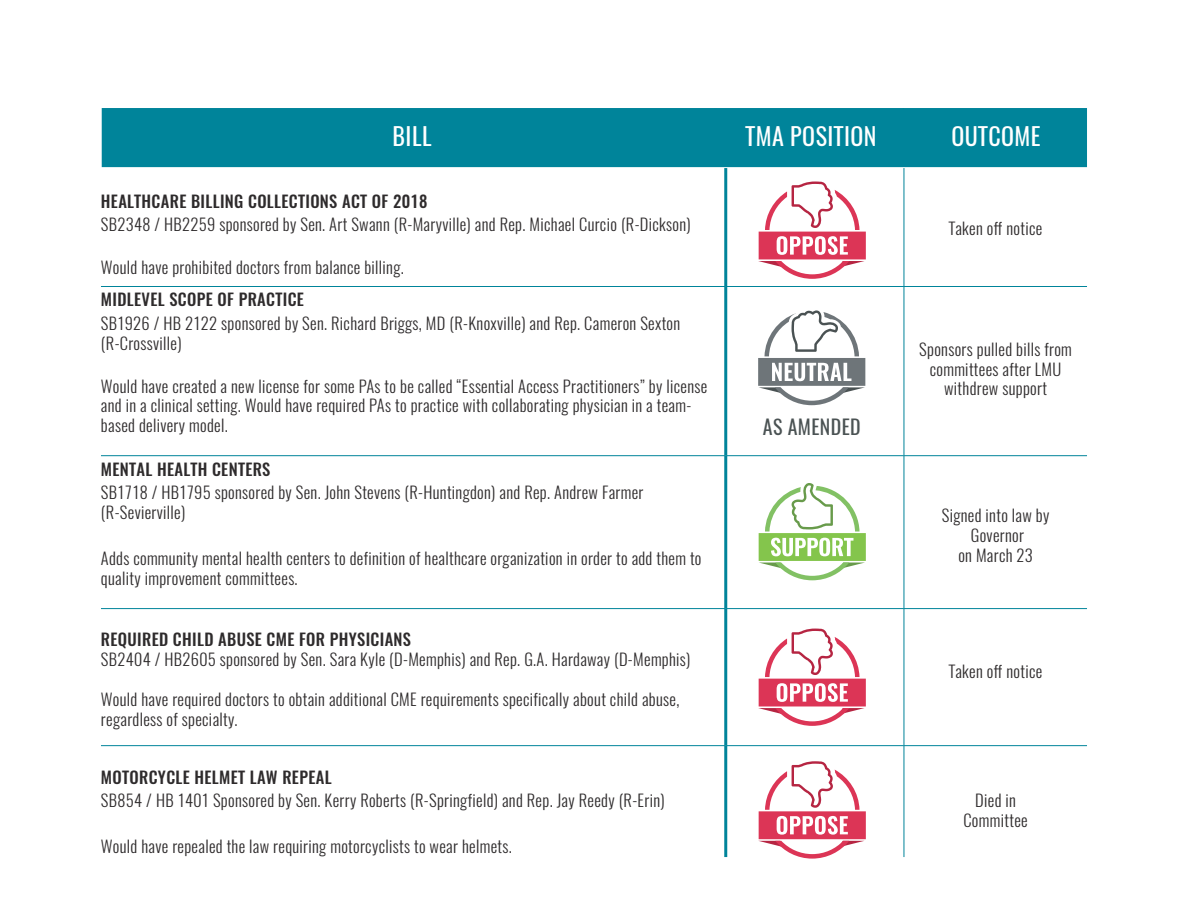
<style>
.page{position:relative;width:1188px;height:918px;background:#fff}
.page>*{position:absolute;margin:0;border:0;box-sizing:border-box;transform-origin:0 0}
.t1{font:24px "Oswald";letter-spacing:.02em;color:#fff}
.t2{font:19.95px "Oswald";letter-spacing:.02em;color:#4a5253}
.t3{font:300 16.5px/19.8px "Oswald";letter-spacing:.02em;color:#2e2b2c}
.t4{font:500 16.5px "Oswald";letter-spacing:.02em;color:#2e2b2c}
</style>
<div class="page">
<hr style="left:724px;top:168px;width:3px;height:118px;background:#00849a">
<hr style="left:724px;top:287px;width:3px;height:169px;background:#00849a">
<hr style="left:724px;top:456px;width:3px;height:152px;background:#00849a">
<hr style="left:724px;top:609px;width:3px;height:136px;background:#00849a">
<hr style="left:724px;top:746px;width:3px;height:111px;background:#00849a">
<hr style="left:904px;top:168px;width:1px;height:118px;background:#00849a">
<hr style="left:101px;top:286px;width:625px;height:1px;background:#00849a">
<hr style="left:726px;top:286px;width:178px;height:1px;background:#00849a">
<hr style="left:904px;top:286px;width:183px;height:1px;background:#00849a">
<hr style="left:904px;top:287px;width:1px;height:169px;background:#00849a">
<hr style="left:101px;top:455px;width:625px;height:1px;background:#00849a">
<hr style="left:726px;top:455px;width:178px;height:1px;background:#00849a">
<hr style="left:904px;top:455px;width:183px;height:1px;background:#00849a">
<hr style="left:904px;top:456px;width:1px;height:152px;background:#00849a">
<hr style="left:101px;top:608px;width:625px;height:1px;background:#00849a">
<hr style="left:726px;top:608px;width:178px;height:1px;background:#00849a">
<hr style="left:904px;top:608px;width:183px;height:1px;background:#00849a">
<hr style="left:904px;top:609px;width:1px;height:136px;background:#00849a">
<hr style="left:101px;top:745px;width:625px;height:1px;background:#00849a">
<hr style="left:726px;top:745px;width:178px;height:1px;background:#00849a">
<hr style="left:904px;top:745px;width:183px;height:1px;background:#00849a">
<hr style="left:904px;top:746px;width:1px;height:111px;background:#00849a">
<div style="left:102px;top:108px;width:985px;height:59px;background:#00849a"></div>
<hr style="left:714px;top:109px;width:3px;height:57px;background:#00849a">
<hr style="left:903px;top:108px;width:1px;height:58px;background:#00849a">
<svg style="left:758px;top:181px;width:108px;height:98px"></svg>
<svg style="left:758px;top:629px;width:108px;height:97px"></svg>
<svg style="left:759px;top:483px;width:107px;height:97px"></svg>
<svg style="left:758px;top:761px;width:108px;height:98px"></svg>
<svg style="left:758px;top:310px;width:107px;height:95px"></svg>
<h1 class="t1" style="left:393px;top:115px;width:41px">BILL</h1>
<h1 class="t1" style="left:746px;top:115px;width:132px">TMA POSITION</h1>
<h1 class="t1" style="left:951px;top:115px;width:91px">OUTCOME</h1>
<p class="t4" style="left:101px;top:192px;width:328px">HEALTHCARE BILLING COLLECTIONS ACT OF 2018</p>
<p class="t3" style="left:101px;top:213px;width:591px">SB2348 / HB2259 sponsored by Sen. Art Swann (R-Maryville) and Rep. Michael Curcio (R-Dickson)</p>
<p class="t3" style="left:101px;top:256px;width:304px">Would have prohibited doctors from balance billing.</p>
<p class="t4" style="left:101px;top:291px;width:204px">MIDLEVEL SCOPE OF PRACTICE</p>
<p class="t3" style="left:101px;top:311px;width:581px">SB1926 / HB 2122 sponsored by Sen. Richard Briggs, MD (R-Knoxville) and Rep. Cameron Sexton (R-Crossville)</p>
<p class="t3" style="left:101px;top:374px;width:608px">Would have created a new license for some PAs to be called “Essential Access Practitioners” by license and in a clinical setting. Would have required PAs to practice with collaborating physician in a team&shy;based delivery model.</p>
<p class="t4" style="left:101px;top:460px;width:171px">MENTAL HEALTH CENTERS</p>
<p class="t3" style="left:101px;top:480px;width:544px">SB1718 / HB1795 sponsored by Sen. John Stevens (R-Huntingdon) and Rep. Andrew Farmer (R-Sevierville)</p>
<p class="t3" style="left:101px;top:547px;width:602px">Adds community mental health centers to definition of healthcare organization in order to add them to quality improvement committees.</p>
<p class="t4" style="left:101px;top:631px;width:312px">REQUIRED CHILD ABUSE CME FOR PHYSICIANS</p>
<p class="t3" style="left:101px;top:648px;width:591px">SB2404 / HB2605 sponsored by Sen. Sara Kyle (D-Memphis) and Rep. G.A. Hardaway (D-Memphis)</p>
<p class="t3" style="left:101px;top:687px;width:580px">Would have required doctors to obtain additional CME requirements specifically about child abuse, regardless of specialty.</p>
<p class="t4" style="left:101px;top:768px;width:232px">MOTORCYCLE HELMET LAW REPEAL</p>
<p class="t3" style="left:101px;top:788px;width:565px">SB854 / HB 1401 Sponsored by Sen. Kerry Roberts (R-Springfield) and Rep. Jay Reedy (R-Erin)</p>
<p class="t3" style="left:101px;top:835px;width:412px">Would have repealed the law requiring motorcyclists to wear helmets.</p>
<p class="t2" style="left:763px;top:409px;width:99px">AS AMENDED</p>
<p class="t3" style="left:949px;top:217px;width:95px">Taken off notice</p>
<p class="t3" style="left:919px;top:337px;width:154px;text-align:center">Sponsors pulled bills from committees after LMU withdrew support</p>
<p class="t3" style="left:942px;top:504px;width:109px;text-align:center">Signed into law by<br>Governor<br>on March 23</p>
<p class="t3" style="left:949px;top:659px;width:95px">Taken off notice</p>
<p class="t3" style="left:963px;top:789px;width:66px;text-align:center">Died in<br>Committee</p>
</div>
